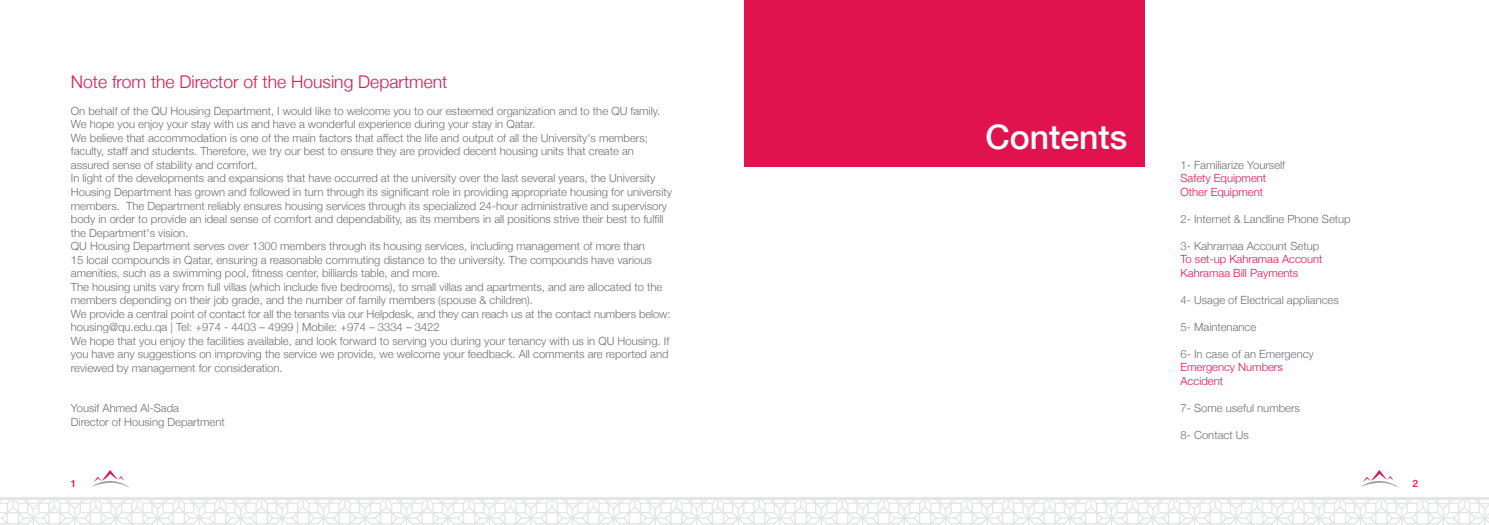
<style>
.page{position:relative;width:1489px;height:525px;background:#fff}
.page>*{position:absolute;margin:0;border:0;box-sizing:border-box;transform-origin:0 0}
.t1{font:500 33.75px "Helvetica Neue";color:#fff}
.t2{font:300 17.5px "Helvetica Neue";color:#e1134f}
.t3{font:300 11.25px/13.5px "Helvetica Neue";color:#6d6e71}
.t4{font:300 11.25px/13.5px "Helvetica Neue";color:#e1134f}
.t5{font:500 10px "Helvetica Neue";color:#e1134f}
</style>
<div class="page">
<svg style="left:91px;top:470px;width:39px;height:18px"></svg>
<svg style="left:1360px;top:470px;width:39px;height:18px"></svg>
<svg style="left:0;top:499px;width:1488px;height:25px"></svg>
<hr style="left:0;top:496px;width:1488px;height:3px;background:#e4e5e6">
<div style="left:744px;top:0;width:400px;height:167px;background:#e1134f"></div>
<h2 class="t2" style="left:71px;top:67px;width:378px">Note from the Director of the Housing Department</h2>
<p class="t3" style="left:71px;top:103px;width:602px">On behalf of the QU Housing Department, I would like to welcome you to our esteemed organization and to the QU family.<br>We hope you enjoy your stay with us and have a wonderful experience during your stay in Qatar.<br>We believe that accommodation is one of the main factors that affect the life and output of all the University's members; faculty, staff and students. Therefore, we try our best to ensure they are provided decent housing units that create an assured sense of stability and comfort.<br>In light of the developments and expansions that have occurred at the university over the last several years, the University Housing Department has grown and followed in turn through its significant role in providing appropriate housing for university members. The Department reliably ensures housing services through its specialized 24-hour administrative and supervisory body in order to provide an ideal sense of comfort and dependability, as its members in all positions strive their best to fulfill the Department's vision.<br>QU Housing Department serves over 1300 members through its housing services, including management of more than<br>15 local compounds in Qatar, ensuring a reasonable commuting distance to the university. The compounds have various amenities, such as a swimming pool, fitness center, billiards table, and more.<br>The housing units vary from full villas (which include five bedrooms), to small villas and apartments, and are allocated to the members depending on their job grade, and the number of family members (spouse &amp; children).<br>We provide a central point of contact for all the tenants via our Helpdesk, and they can reach us at the contact numbers below: housing@qu.edu.qa | Tel: +974 - 4403 – 4999 | Mobile: +974 – 3334 – 3422<br>We hope that you enjoy the facilities available, and look forward to serving you during your tenancy with us in QU Housing. If you have any suggestions on improving the service we provide, we welcome your feedback. All comments are reported and reviewed by management for consideration.</p>
<p class="t3" style="left:71px;top:400px;width:155px">Yousif Ahmed Al-Sada<br>Director of Housing Department</p>
<h1 class="t1" style="left:985px;top:110px;width:143px">Contents</h1>
<p class="t3" style="left:1180px;top:157px;width:106px">1- Familiarize Yourself</p>
<p class="t4" style="left:1180px;top:171px;width:87px">Safety Equipment<br>Other Equipment</p>
<p class="t3" style="left:1180px;top:211px;width:172px">2- Internet &amp; Landline Phone Setup</p>
<p class="t3" style="left:1180px;top:238px;width:140px">3- Kahramaa Account Setup</p>
<p class="t4" style="left:1180px;top:252px;width:143px">To set-up Kahramaa Account<br>Kahramaa Bill Payments</p>
<p class="t3" style="left:1180px;top:292px;width:160px">4- Usage of Electrical appliances</p>
<p class="t3" style="left:1180px;top:319px;width:77px">5- Maintenance</p>
<p class="t3" style="left:1180px;top:346px;width:135px">6- In case of an Emergency</p>
<p class="t4" style="left:1180px;top:360px;width:104px">Emergency Numbers<br>Accident</p>
<p class="t3" style="left:1180px;top:400px;width:121px">7- Some useful numbers</p>
<p class="t3" style="left:1180px;top:427px;width:70px">8- Contact Us</p>
<p class="t5" style="left:71px;top:475px;width:7px">1</p>
<p class="t5" style="left:1412px;top:475px;width:7px">2</p>
</div>
